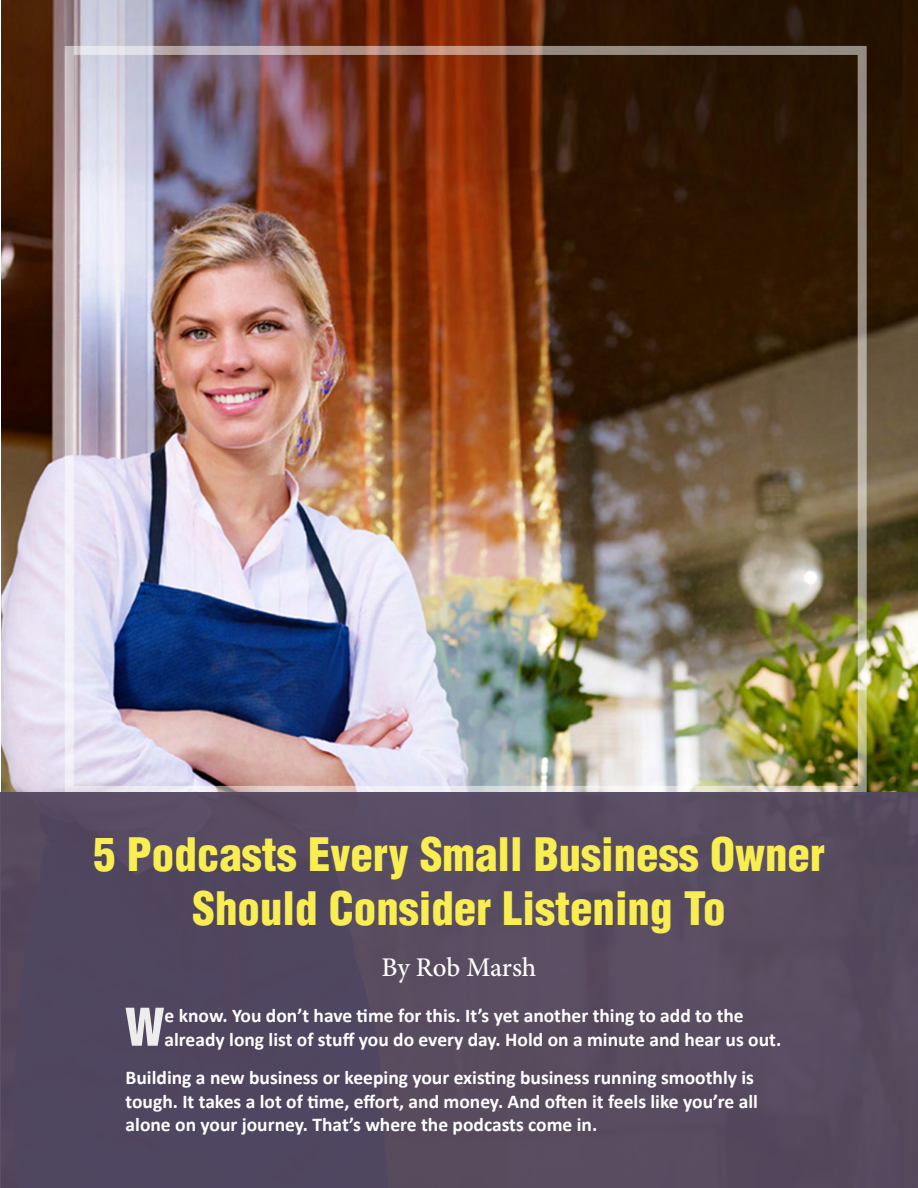
<style>
.page{position:relative;width:918px;height:1188px;background:#fff}
.page>*{position:absolute;margin:0;border:0;box-sizing:border-box;transform-origin:0 0}
.t1{font:900 condensed 50.7px "Helvetica";color:#ededed}
.t2{font:900 condensed 45px/54px "Helvetica";color:#f8ee52;text-align:center}
.t3{font:500 27px "Minion Pro";letter-spacing:-.005em;color:#fff}
.t4{font:700 19.5px/23.4px "Calibri";color:#fff}
</style>
<div class="page">
<img style="left:1px;top:0;width:917px;height:793px">
<div style="left:65px;top:46px;width:802px;height:749px;border:9px solid #fff"></div>
<div style="left:0;top:793px;width:918px;height:395px;background:#544860"></div>
<h2 class="t2" style="left:93px;top:827px;width:733px">5 Podcasts Every Small Business Owner<br>Should Consider Listening To</h2>
<h3 class="t3" style="left:382px;top:949px;width:156px">By Rob Marsh</h3>
<h1 class="t1" style="left:125px;top:995px;width:41px">W</h1>
<p class="t4" style="left:165px;top:1004px;width:618px">e know. You don’t have time for this. It’s yet another thing to add to the already long list of stuff you do every day. Hold on a minute and hear us out.</p>
<p class="t4" style="left:126px;top:1066px;width:634px">Building a new business or keeping your existing business running smoothly is tough. It takes a lot of time, effort, and money. And often it feels like you’re all alone on your journey. That’s where the podcasts come in.</p>
</div>
